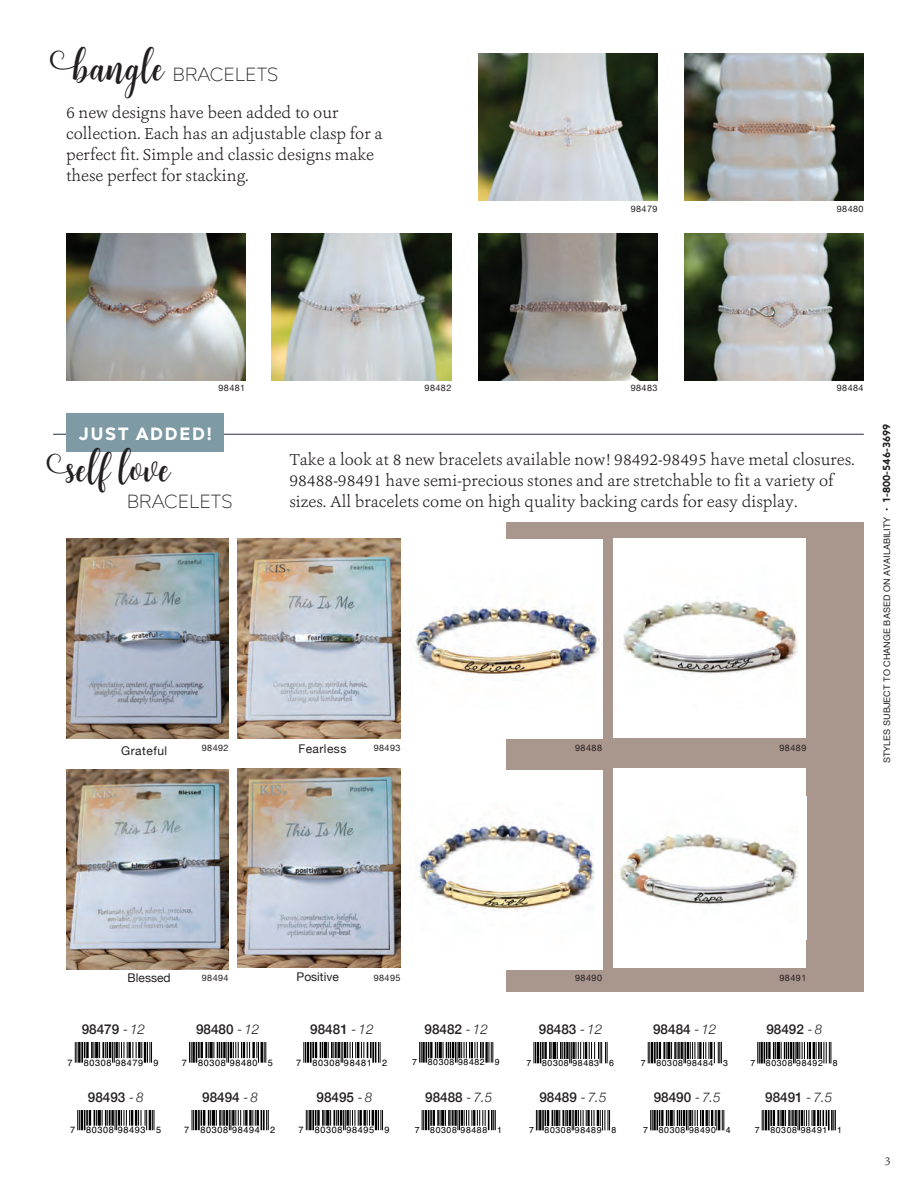
<style>
.page{position:relative;width:917px;height:1187px;background:#fff}
.page>*{position:absolute;margin:0;border:0;box-sizing:border-box;transform-origin:0 0}
.t1{font:45px "Brilliant";color:#231f20}
.t2{font:300 19.5px "Mirai";letter-spacing:.005em;color:#231f20}
.t3{font:700 18.3px "Mirai";letter-spacing:.1em;color:#fff}
.t4{font:300 16.5px/21px "Ashbury";color:#231f20}
.t5{font:500 13.5px "Helvetica Neue";color:#231f20}
.t6{font:12px "Helvetica Neue";letter-spacing:.035em;color:#231f20}
.t7{font:12px "Helvetica Neue";color:#231f20}
.t8{font:300 12px "Ashbury";color:#231f20}
.t9{font:9.15px "Helvetica";letter-spacing:.07em;color:#000}
.t10{font:9px "Helvetica Neue";letter-spacing:.05em;color:#231f20}
.t11{font:9px "Helvetica";letter-spacing:.005em;color:#231f20}
.t12{font:8.7px "Helvetica";letter-spacing:.07em;color:#000}
.s1{font-family:"Mirai";font-weight:700;font-size:10.5px}
.s2{font-weight:300;font-style:italic}
</style>
<div class="page">
<div style="left:506px;top:522px;width:357px;height:469px;background:#a9968c"></div>
<svg style="left:75px;top:1042px;width:2px;height:20px"></svg>
<hr style="left:78px;top:1042px;width:2px;height:20px;background:#000">
<hr style="left:81px;top:1042px;width:2px;height:20px;background:#000">
<svg style="left:84px;top:1042px;width:1px;height:15px"></svg>
<hr style="left:86px;top:1042px;width:3px;height:15px;background:#000">
<svg style="left:91px;top:1042px;width:61px;height:20px"></svg>
<svg style="left:303px;top:1042px;width:68px;height:20px"></svg>
<hr style="left:372px;top:1042px;width:2px;height:20px;background:#000">
<hr style="left:374px;top:1042px;width:2px;height:20px;background:#000">
<svg style="left:378px;top:1042px;width:2px;height:20px"></svg>
<svg style="left:533px;top:1042px;width:3px;height:21px"></svg>
<hr style="left:536px;top:1042px;width:3px;height:21px;background:#000">
<hr style="left:539px;top:1042px;width:2px;height:21px;background:#000">
<svg style="left:542px;top:1042px;width:65px;height:21px"></svg>
<svg style="left:647px;top:1042px;width:3px;height:21px"></svg>
<hr style="left:650px;top:1042px;width:3px;height:21px;background:#000">
<hr style="left:653px;top:1042px;width:2px;height:21px;background:#000">
<svg style="left:656px;top:1042px;width:65px;height:21px"></svg>
<svg style="left:189px;top:1042px;width:3px;height:20px"></svg>
<hr style="left:192px;top:1042px;width:3px;height:20px;background:#000">
<hr style="left:195px;top:1042px;width:2px;height:20px;background:#000">
<svg style="left:198px;top:1042px;width:52px;height:20px"></svg>
<hr style="left:252px;top:1042px;width:3px;height:15px;background:#000">
<svg style="left:256px;top:1042px;width:10px;height:20px"></svg>
<svg style="left:419px;top:1042px;width:2px;height:20px"></svg>
<hr style="left:422px;top:1042px;width:2px;height:20px;background:#000">
<hr style="left:425px;top:1042px;width:2px;height:20px;background:#000">
<svg style="left:427px;top:1042px;width:66px;height:20px"></svg>
<svg style="left:77px;top:1110px;width:77px;height:19px"></svg>
<svg style="left:306px;top:1110px;width:2px;height:19px"></svg>
<hr style="left:309px;top:1109px;width:2px;height:20px;background:#000">
<hr style="left:312px;top:1109px;width:2px;height:20px;background:#000">
<svg style="left:315px;top:1110px;width:43px;height:19px"></svg>
<hr style="left:359px;top:1109px;width:3px;height:16px;background:#000">
<hr style="left:363px;top:1109px;width:3px;height:16px;background:#000">
<svg style="left:366px;top:1110px;width:4px;height:15px"></svg>
<hr style="left:371px;top:1109px;width:3px;height:16px;background:#000">
<hr style="left:375px;top:1109px;width:2px;height:20px;background:#000">
<svg style="left:378px;top:1110px;width:5px;height:19px"></svg>
<svg style="left:536px;top:1110px;width:74px;height:20px"></svg>
<svg style="left:761px;top:1110px;width:3px;height:20px"></svg>
<hr style="left:764px;top:1109px;width:3px;height:21px;background:#000">
<hr style="left:767px;top:1109px;width:2px;height:21px;background:#000">
<svg style="left:770px;top:1110px;width:42px;height:20px"></svg>
<hr style="left:812px;top:1109px;width:3px;height:16px;background:#000">
<hr style="left:816px;top:1109px;width:3px;height:16px;background:#000">
<svg style="left:819px;top:1110px;width:7px;height:15px"></svg>
<hr style="left:827px;top:1109px;width:2px;height:21px;background:#000">
<hr style="left:830px;top:1109px;width:2px;height:21px;background:#000">
<svg style="left:833px;top:1110px;width:2px;height:20px"></svg>
<svg style="left:650px;top:1110px;width:2px;height:20px"></svg>
<hr style="left:653px;top:1109px;width:2px;height:21px;background:#000">
<hr style="left:656px;top:1109px;width:2px;height:21px;background:#000">
<svg style="left:658px;top:1110px;width:66px;height:20px"></svg>
<svg style="left:757px;top:1042px;width:74px;height:21px"></svg>
<svg style="left:191px;top:1110px;width:3px;height:19px"></svg>
<hr style="left:195px;top:1109px;width:2px;height:20px;background:#000">
<hr style="left:198px;top:1109px;width:2px;height:20px;background:#000">
<svg style="left:200px;top:1110px;width:56px;height:19px"></svg>
<hr style="left:256px;top:1109px;width:3px;height:16px;background:#000">
<hr style="left:260px;top:1109px;width:2px;height:20px;background:#000">
<svg style="left:263px;top:1110px;width:6px;height:19px"></svg>
<svg style="left:421px;top:1110px;width:10px;height:19px"></svg>
<hr style="left:432px;top:1109px;width:3px;height:16px;background:#000">
<svg style="left:437px;top:1110px;width:48px;height:19px"></svg>
<hr style="left:487px;top:1109px;width:2px;height:20px;background:#000">
<svg style="left:491px;top:1110px;width:4px;height:19px"></svg>
<hr style="left:53px;top:434px;width:810px;height:1px;background:#212e3e">
<div style="left:66px;top:413px;width:157px;height:39px;background:#7d9aa5"></div>
<img style="left:238px;top:539px;width:162px;height:199px">
<div style="left:613px;top:538px;width:192px;height:199px;background:#fff"></div>
<img style="left:623px;top:598px;width:175px;height:76px">
<img style="left:238px;top:768px;width:162px;height:199px">
<div style="left:613px;top:768px;width:193px;height:199px;background:#fff"></div>
<img style="left:620px;top:834px;width:178px;height:71px">
<img style="left:66px;top:539px;width:162px;height:199px">
<div style="left:410px;top:539px;width:192px;height:199px;background:#fff"></div>
<img style="left:410px;top:606px;width:190px;height:72px">
<img style="left:66px;top:769px;width:162px;height:200px">
<div style="left:410px;top:769px;width:192px;height:200px;background:#fff"></div>
<img style="left:414px;top:819px;width:181px;height:92px">
<img style="left:478px;top:53px;width:179px;height:147px">
<img style="left:478px;top:233px;width:179px;height:148px">
<img style="left:272px;top:233px;width:179px;height:148px">
<img style="left:66px;top:233px;width:179px;height:148px">
<img style="left:684px;top:53px;width:179px;height:147px">
<img style="left:684px;top:233px;width:179px;height:148px">
<p class="t1" style="left:50px;top:38px;width:117px">bangle</p>
<p class="t2" style="left:173px;top:59px;width:107px">BRACELETS</p>
<p class="t4" style="left:66px;top:102px;width:318px">6 new designs have been added to our collection. Each has an adjustable clasp for a perfect fit. Simple and classic designs make these perfect for stacking.</p>
<p class="t10" style="left:630px;top:202px;width:28px">98479</p>
<p class="t10" style="left:836px;top:202px;width:28px">98480</p>
<p class="t10" style="left:424px;top:381px;width:28px">98482</p>
<p class="t10" style="left:836px;top:381px;width:28px">98484</p>
<p class="t10" style="left:218px;top:381px;width:28px">98481</p>
<p class="t10" style="left:630px;top:381px;width:28px">98483</p>
<p class="t3" style="left:79px;top:419px;width:134px">JUST ADDED!</p>
<p class="t1" style="left:47px;top:439px;width:126px">self love</p>
<p class="t2" style="left:127px;top:486px;width:107px">BRACELETS</p>
<p class="t4" style="left:289px;top:448px;width:566px">Take a look at 8 new bracelets available now! 98492-98495 have metal closures.<br>98488-98491 have semi-precious stones and are stretchable to fit a variety of sizes. All bracelets come on high quality backing cards for easy display.</p>
<p class="t10" style="left:202px;top:740px;width:28px">98492</p>
<p class="t10" style="left:575px;top:740px;width:28px">98488</p>
<p class="t10" style="left:373px;top:740px;width:28px">98493</p>
<p class="t10" style="left:779px;top:740px;width:28px">98489</p>
<p class="t6" style="left:121px;top:742px;width:47px">Grateful</p>
<p class="t6" style="left:298px;top:740px;width:50px">Fearless</p>
<p class="t11" style="left:879px;top:763px;width:341px;rotate:-90deg">STYLES SUBJECT TO CHANGE BASED ON AVAILABILITY • <span class="s1">1-800-546-3699</span></p>
<p class="t7" style="left:128px;top:968px;width:44px">Blessed</p>
<p class="t7" style="left:296px;top:968px;width:44px">Positive</p>
<p class="t10" style="left:202px;top:971px;width:28px">98494</p>
<p class="t10" style="left:575px;top:971px;width:28px">98490</p>
<p class="t10" style="left:373px;top:971px;width:28px">98495</p>
<p class="t10" style="left:779px;top:971px;width:28px">98491</p>
<p class="t5" style="left:82px;top:1018px;width:65px">98479 <span class="s2">- 12</span></p>
<p class="t5" style="left:196px;top:1018px;width:65px">98480 <span class="s2">- 12</span></p>
<p class="t5" style="left:310px;top:1018px;width:65px">98481 <span class="s2">- 12</span></p>
<p class="t5" style="left:424px;top:1018px;width:65px">98482 <span class="s2">- 12</span></p>
<p class="t5" style="left:538px;top:1018px;width:65px">98483 <span class="s2">- 12</span></p>
<p class="t5" style="left:653px;top:1018px;width:65px">98484 <span class="s2">- 12</span></p>
<p class="t9" style="left:68px;top:1055px;width:92px">7 80308 98479 9</p>
<p class="t9" style="left:182px;top:1055px;width:92px">7 80308 98480 5</p>
<p class="t9" style="left:296px;top:1055px;width:92px">7 80308 98481 2</p>
<p class="t12" style="left:412px;top:1055px;width:89px">7 80308 98482 9</p>
<p class="t12" style="left:526px;top:1056px;width:89px">7 80308 98483 6</p>
<p class="t12" style="left:640px;top:1056px;width:89px">7 80308 98484 3</p>
<p class="t5" style="left:766px;top:1018px;width:57px">98492 <span class="s2">- 8</span></p>
<p class="t12" style="left:750px;top:1056px;width:89px">7 80308 98492 8</p>
<p class="t5" style="left:88px;top:1085px;width:57px">98493 <span class="s2">- 8</span></p>
<p class="t5" style="left:316px;top:1085px;width:57px">98495 <span class="s2">- 8</span></p>
<p class="t5" style="left:539px;top:1085px;width:69px">98489 <span class="s2">- 7.5</span></p>
<p class="t5" style="left:653px;top:1085px;width:69px">98490 <span class="s2">- 7.5</span></p>
<p class="t5" style="left:765px;top:1085px;width:69px">98491 <span class="s2">- 7.5</span></p>
<p class="t5" style="left:202px;top:1085px;width:57px">98494 <span class="s2">- 8</span></p>
<p class="t5" style="left:425px;top:1085px;width:69px">98488 <span class="s2">- 7.5</span></p>
<p class="t9" style="left:184px;top:1122px;width:92px">7 80308 98494 2</p>
<p class="t12" style="left:414px;top:1122px;width:89px">7 80308 98488 1</p>
<p class="t9" style="left:70px;top:1122px;width:92px">7 80308 98493 5</p>
<p class="t9" style="left:298px;top:1122px;width:92px">7 80308 98495 9</p>
<p class="t12" style="left:529px;top:1123px;width:89px">7 80308 98489 8</p>
<p class="t12" style="left:643px;top:1123px;width:89px">7 80308 98490 4</p>
<p class="t12" style="left:754px;top:1123px;width:89px">7 80308 98491 1</p>
<p class="t8" style="left:884px;top:1153px;width:8px">3</p>
</div>
